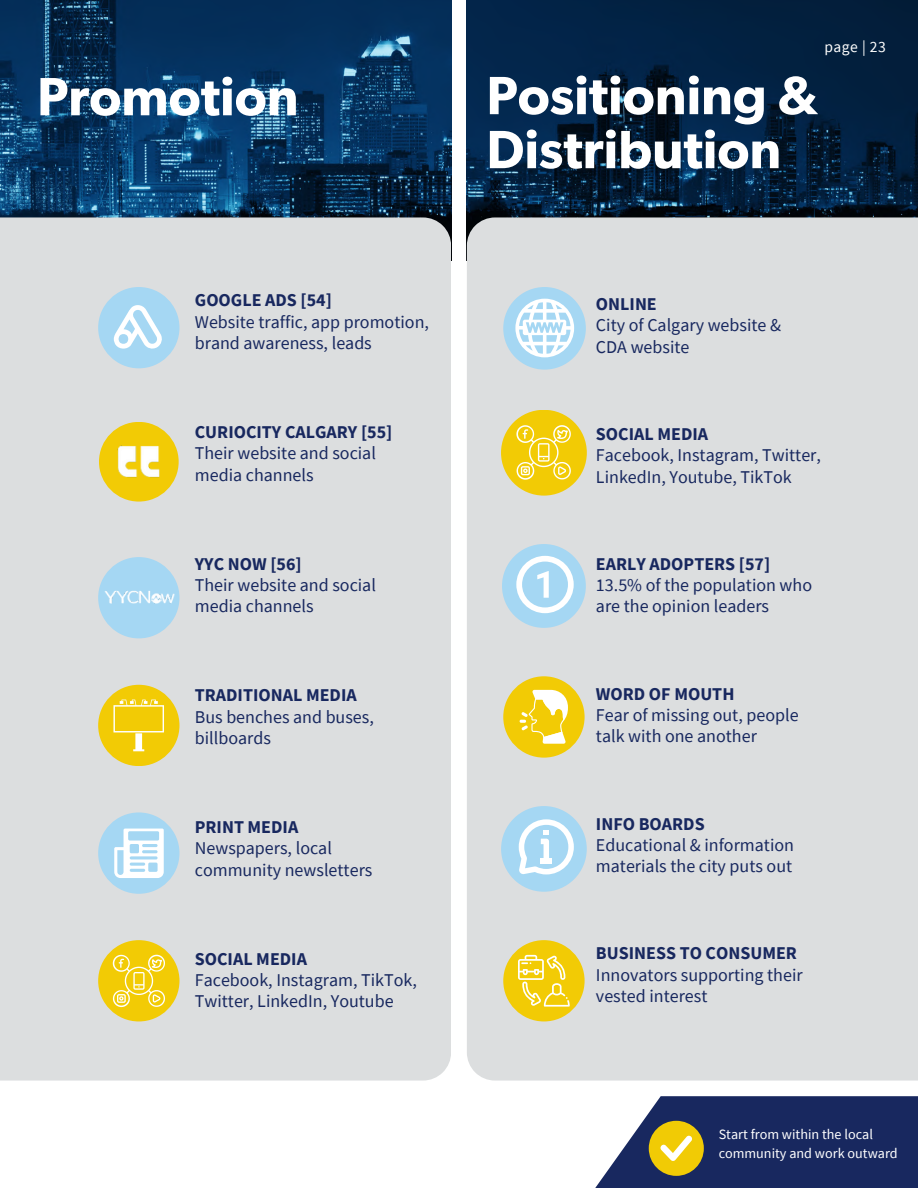
<style>
.page{position:relative;width:918px;height:1188px;background:#fff}
.page>*{position:absolute;margin:0;border:0;box-sizing:border-box;transform-origin:0 0}
.t1{font:600 54px/54px "Gibson";color:#fff}
.t2{font:18px/21.3px "Source Sans Pro";color:#18285f}
.t3{font:700 18px "Source Sans Pro";color:#18285f}
.t4{font:15.6px "Source Sans Pro";letter-spacing:.03em;color:#fff}
.t5{font:14.1px/19.2px "Source Sans Pro";color:#fff}
</style>
<div class="page">
<svg style="left:595px;top:1096px;width:323px;height:92px;background:#414b6a"></svg>
<img style="left:467px;top:0;width:451px;height:217px">
<div style="left:467px;top:217px;width:451px;height:864px;background:#dcdedf"></div>
<div style="left:503px;top:287px;width:83px;height:83px;background:#a5d7f3;border-radius:50%"></div>
<svg style="left:515px;top:299px;width:59px;height:58px"></svg>
<div style="left:501px;top:410px;width:86px;height:86px;background:#f2cb05;border-radius:50%"></div>
<svg style="left:516px;top:425px;width:55px;height:55px"></svg>
<div style="left:502px;top:544px;width:84px;height:84px;background:#a5d7f3;border-radius:50%"></div>
<svg style="left:516px;top:556px;width:58px;height:57px"></svg>
<div style="left:503px;top:676px;width:82px;height:82px;background:#f2cb05;border-radius:50%"></div>
<svg style="left:520px;top:690px;width:48px;height:54px"></svg>
<div style="left:501px;top:806px;width:86px;height:86px;background:#a5d7f3;border-radius:50%"></div>
<svg style="left:519px;top:819px;width:55px;height:55px"></svg>
<div style="left:503px;top:940px;width:82px;height:81px;background:#f2cb05;border-radius:50%"></div>
<svg style="left:518px;top:955px;width:52px;height:52px"></svg>
<img style="left:0;top:0;width:452px;height:261px">
<div style="left:0;top:217px;width:451px;height:864px;background:#dcdedf"></div>
<div style="left:98px;top:685px;width:81px;height:81px;background:#f2cb05;border-radius:50%"></div>
<svg style="left:113px;top:700px;width:51px;height:51px"></svg>
<div style="left:98px;top:940px;width:81px;height:81px;background:#f2cb05;border-radius:50%"></div>
<svg style="left:113px;top:955px;width:52px;height:52px"></svg>
<div style="left:98px;top:812px;width:81px;height:82px;background:#a5d7f3;border-radius:50%"></div>
<svg style="left:114px;top:829px;width:50px;height:49px"></svg>
<img style="left:99px;top:422px;width:80px;height:80px">
<div style="left:98px;top:287px;width:81px;height:81px;background:#a5d7f3;border-radius:50%"></div>
<svg style="left:114px;top:305px;width:48px;height:44px"></svg>
<div style="left:98px;top:557px;width:81px;height:81px;background:#a5d7f3;border-radius:50%"></div>
<img style="left:103px;top:562px;width:72px;height:72px">
<h1 class="t1" style="left:37px;top:72px;width:263px">Promotion</h1>
<p class="t3" style="left:195px;top:289px;width:139px">GOOGLE ADS [54]</p>
<p class="t2" style="left:195px;top:311px;width:236px">Website traffic, app promotion, brand awareness, leads</p>
<p class="t3" style="left:195px;top:420px;width:199px">CURIOCITY CALGARY [55]</p>
<p class="t2" style="left:195px;top:442px;width:183px">Their website and social media channels</p>
<p class="t3" style="left:195px;top:552px;width:108px">YYC NOW [56]</p>
<p class="t2" style="left:195px;top:574px;width:183px">Their website and social media channels</p>
<p class="t3" style="left:195px;top:684px;width:163px">TRADITIONAL MEDIA</p>
<p class="t2" style="left:195px;top:706px;width:181px">Bus benches and buses, billboards</p>
<p class="t3" style="left:195px;top:815px;width:105px">PRINT MEDIA</p>
<p class="t2" style="left:195px;top:837px;width:179px">Newspapers, local community newsletters</p>
<p class="t3" style="left:195px;top:947px;width:114px">SOCIAL MEDIA</p>
<p class="t2" style="left:195px;top:969px;width:224px">Facebook, Instagram, TikTok,<br>Twitter, LinkedIn, Youtube</p>
<p class="t4" style="left:825px;top:37px;width:63px">page | 23</p>
<h1 class="t1" style="left:486px;top:71px;width:333px">Positioning &amp;<br>Distribution</h1>
<p class="t3" style="left:596px;top:292px;width:62px">ONLINE</p>
<p class="t2" style="left:596px;top:314px;width:187px">City of Calgary website &amp;<br>CDA website</p>
<p class="t3" style="left:596px;top:422px;width:114px">SOCIAL MEDIA</p>
<p class="t2" style="left:596px;top:444px;width:227px">Facebook, Instagram, Twitter,<br>LinkedIn, Youtube, TikTok</p>
<p class="t3" style="left:596px;top:552px;width:176px">EARLY ADOPTERS [57]</p>
<p class="t2" style="left:596px;top:574px;width:218px">13.5% of the population who are the opinion leaders</p>
<p class="t3" style="left:596px;top:682px;width:140px">WORD OF MOUTH</p>
<p class="t2" style="left:596px;top:704px;width:204px">Fear of missing out, people talk with one another</p>
<p class="t3" style="left:596px;top:812px;width:110px">INFO BOARDS</p>
<p class="t2" style="left:596px;top:834px;width:200px">Educational &amp; information materials the city puts out</p>
<p class="t3" style="left:596px;top:942px;width:203px">BUSINESS TO CONSUMER</p>
<p class="t2" style="left:596px;top:964px;width:208px">Innovators supporting their vested interest</p>
<p class="t5" style="left:719px;top:1124px;width:181px">Start from within the local community and work outward</p>
</div>
